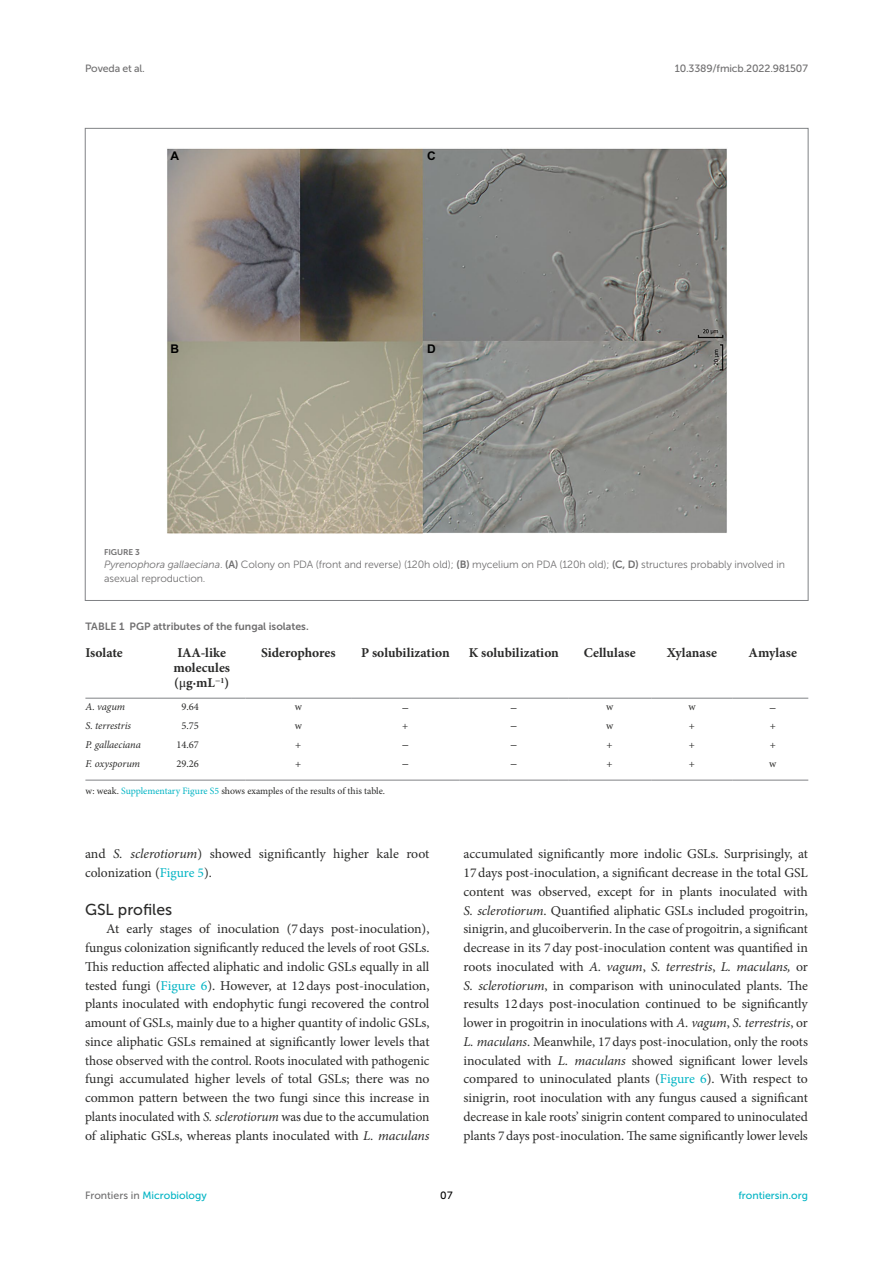
<style>
.page{position:relative;width:893px;height:1263px;background:#fff}
.page>*{position:absolute;margin:0;border:0;box-sizing:border-box;transform-origin:0 0}
.HEAD_3{font:15.75px "Museo Sans 500";color:#2b2b2a}
.TEXT_FLUSH{font:13.5px/18.8px "Minion Pro";letter-spacing:-.005em;color:#2b2b2a;text-align:justify}
.TB_CH{font:700 13.5px/15px "Minion Pro";color:#2b2b2a}
.TEXT{font:13.5px/18.8px "Minion Pro";color:#2b2b2a}
.t1{font:700 12px "Arial";color:#000}
.FIG_LEG{font:10.5px/13.5px "Museo Sans 300";letter-spacing:-.01em;color:#706f70}
.TB_TX{font:italic 10.5px "Minion Pro";letter-spacing:-.005em;color:#2b2b2a}
.TT{font:10.5px "Museo Sans 700";color:#706f70}
.t2{font:10.5px "Museo Sans 500";color:#00b4c4}
.t3{font:10.5px "Museo Sans 500";letter-spacing:-.015em;color:#706f70}
.TB_TX-2{font:10.5px "Minion Pro";color:#2b2b2a}
.TB_TX-3{font:10.5px "STIX General";color:#2b2b2a}
.t4{font:10.5px "Museo Sans 500";color:#000}
.TFN{font:9.75px "Minion Pro";color:#2b2b2a}
.FIG_HD{font:8.25px "Museo Sans 700";letter-spacing:-.01em;color:#706f70}
.s1{font-style:italic}
.s2{font-family:"Museo Sans 700"}
.s3{font-family:"STIX General";font-weight:400}
.s4{color:#00b4c4}
.s5{color:#706f70}
</style>
<div class="page">
<img style="left:167px;top:148px;width:560px;height:386px">
<hr style="left:651px;top:780px;width:82px;height:1px;background:#808285">
<hr style="left:568px;top:780px;width:83px;height:1px;background:#808285">
<hr style="left:460px;top:780px;width:108px;height:1px;background:#808285">
<hr style="left:351px;top:780px;width:109px;height:1px;background:#808285">
<hr style="left:245px;top:780px;width:106px;height:1px;background:#808285">
<hr style="left:158px;top:780px;width:87px;height:1px;background:#808285">
<hr style="left:733px;top:780px;width:75px;height:1px;background:#808285">
<hr style="left:85px;top:780px;width:73px;height:1px;background:#808285">
<hr style="left:158px;top:698px;width:87px;height:1px;background:#808285">
<hr style="left:245px;top:698px;width:106px;height:1px;background:#808285">
<hr style="left:351px;top:698px;width:109px;height:1px;background:#808285">
<hr style="left:460px;top:698px;width:108px;height:1px;background:#808285">
<hr style="left:568px;top:698px;width:83px;height:1px;background:#808285">
<hr style="left:651px;top:698px;width:82px;height:1px;background:#808285">
<hr style="left:733px;top:698px;width:75px;height:1px;background:#808285">
<hr style="left:85px;top:698px;width:73px;height:1px;background:#808285">
<p class="t3" style="left:85px;top:63px;width:61px">Poveda et al.</p>
<p class="t3" style="left:675px;top:63px;width:135px">10.3389/fmicb.2022.981507</p>
<p class="t1" style="left:170px;top:148px;width:10px">A</p>
<p class="t1" style="left:427px;top:148px;width:10px">C</p>
<p class="t1" style="left:170px;top:341px;width:10px">B</p>
<p class="t1" style="left:427px;top:341px;width:10px">D</p>
<p class="FIG_HD" style="left:104px;top:547px;width:37px">FIGURE 3</p>
<p class="FIG_LEG" style="left:104px;top:558px;width:682px"><span class="s1">Pyrenophora gallaeciana</span>. <span class="s2">(A)</span> Colony on PDA (front and reverse) (120 h old); <span class="s2">(B)</span> mycelium on PDA (120 h old); <span class="s2">(C, D)</span> structures probably involved in asexual reproduction.</p>
<p class="TT" style="left:85px;top:620px;width:225px">TABLE 1 PGP attributes of the fungal isolates.</p>
<p class="TB_CH" style="left:85px;top:645px;width:39px">Isolate</p>
<p class="TB_CH" style="left:173px;top:645px;width:58px">IAA-like molecules (<span class="s3">μ</span>g·mL<sup>−</sup><sup>1</sup>)</p>
<p class="TB_CH" style="left:261px;top:645px;width:76px">Siderophores</p>
<p class="TB_CH" style="left:361px;top:645px;width:90px">P solubilization</p>
<p class="TB_CH" style="left:469px;top:645px;width:92px">K solubilization</p>
<p class="TB_CH" style="left:584px;top:645px;width:53px">Cellulase</p>
<p class="TB_CH" style="left:667px;top:645px;width:52px">Xylanase</p>
<p class="TB_CH" style="left:749px;top:645px;width:50px">Amylase</p>
<p class="TB_TX" style="left:85px;top:700px;width:41px">A. vagum</p>
<p class="TB_TX-2" style="left:181px;top:700px;width:19px">9.64</p>
<p class="TB_TX-2" style="left:295px;top:700px;width:9px">w</p>
<p class="TB_TX-3" style="left:402px;top:700px;width:9px">−</p>
<p class="TB_TX-3" style="left:510px;top:700px;width:9px">−</p>
<p class="TB_TX-2" style="left:606px;top:700px;width:9px">w</p>
<p class="TB_TX-2" style="left:688px;top:700px;width:9px">w</p>
<p class="TB_TX-3" style="left:769px;top:700px;width:9px">−</p>
<p class="TB_TX" style="left:85px;top:719px;width:47px">S. terrestris</p>
<p class="TB_TX-2" style="left:181px;top:719px;width:19px">5.75</p>
<p class="TB_TX-2" style="left:295px;top:719px;width:9px">w</p>
<p class="TB_TX-2" style="left:402px;top:719px;width:8px">+</p>
<p class="TB_TX-3" style="left:510px;top:718px;width:9px">−</p>
<p class="TB_TX-2" style="left:606px;top:719px;width:9px">w</p>
<p class="TB_TX-2" style="left:689px;top:719px;width:8px">+</p>
<p class="TB_TX-2" style="left:770px;top:719px;width:8px">+</p>
<p class="TB_TX" style="left:85px;top:737px;width:57px">P. gallaeciana</p>
<p class="TB_TX-2" style="left:176px;top:738px;width:24px">14.67</p>
<p class="TB_TX-2" style="left:295px;top:738px;width:8px">+</p>
<p class="TB_TX-3" style="left:402px;top:737px;width:9px">−</p>
<p class="TB_TX-3" style="left:510px;top:737px;width:9px">−</p>
<p class="TB_TX-2" style="left:607px;top:738px;width:8px">+</p>
<p class="TB_TX-2" style="left:689px;top:738px;width:8px">+</p>
<p class="TB_TX-2" style="left:770px;top:738px;width:8px">+</p>
<p class="TB_TX" style="left:85px;top:756px;width:56px">F. oxysporum</p>
<p class="TB_TX-2" style="left:176px;top:756px;width:24px">29.26</p>
<p class="TB_TX-2" style="left:295px;top:756px;width:8px">+</p>
<p class="TB_TX-3" style="left:402px;top:756px;width:9px">−</p>
<p class="TB_TX-3" style="left:510px;top:756px;width:9px">−</p>
<p class="TB_TX-2" style="left:607px;top:756px;width:8px">+</p>
<p class="TB_TX-2" style="left:689px;top:756px;width:8px">+</p>
<p class="TB_TX-2" style="left:769px;top:756px;width:9px">w</p>
<p class="TFN" style="left:85px;top:784px;width:301px">w: weak. <span class="s4">Supplementary Figure S5</span> shows examples of the results of this table.</p>
<p class="TEXT" style="left:85px;top:845px;width:346px">and <span class="s1">S. sclerotiorum</span>) showed significantly higher kale root colonization (<span class="s4">Figure 5</span>).</p>
<p class="HEAD_3" style="left:85px;top:900px;width:89px">GSL profiles</p>
<p class="TEXT_FLUSH" style="left:85px;top:920px;width:346px;text-indent:21px">At early stages of inoculation (7days post-inoculation), fungus colonization significantly reduced the levels of root GSLs.<br>This reduction affected aliphatic and indolic GSLs equally in all tested fungi (<span class="s4">Figure 6</span>). However, at 12days post-inoculation, plants inoculated with endophytic fungi recovered the control amount of GSLs, mainly due to a higher quantity of indolic GSLs, since aliphatic GSLs remained at significantly lower levels that those observed with the control. Roots inoculated with pathogenic fungi accumulated higher levels of total GSLs; there was no common pattern between the two fungi since this increase in plants inoculated with <span class="s1">S. sclerotiorum</span> was due to the accumulation of aliphatic GSLs, whereas plants inoculated with <span class="s1">L. maculans</span></p>
<p class="TEXT_FLUSH" style="left:463px;top:845px;width:346px">accumulated significantly more indolic GSLs. Surprisingly, at 17days post-inoculation, a significant decrease in the total GSL content was observed, except for in plants inoculated with <span class="s1">S. sclerotiorum</span>. Quantified aliphatic GSLs included progoitrin, sinigrin, and glucoiberverin. In the case of progoitrin, a significant decrease in its 7day post-inoculation content was quantified in roots inoculated with <span class="s1">A. vagum</span>, <span class="s1">S. terrestris</span>, <span class="s1">L. maculans,</span> or <span class="s1">S. sclerotiorum</span>, in comparison with uninoculated plants. The results 12days post-inoculation continued to be significantly lower in progoitrin in inoculations with <span class="s1">A. vagum</span>, <span class="s1">S. terrestris</span>, or <span class="s1">L. maculans</span>. Meanwhile, 17days post-inoculation, only the roots inoculated with <span class="s1">L. maculans</span> showed significant lower levels compared to uninoculated plants (<span class="s4">Figure 6</span>). With respect to sinigrin, root inoculation with any fungus caused a significant decrease in kale roots’ sinigrin content compared to uninoculated plants 7days post-inoculation. The same significantly lower levels</p>
<p class="t2" style="left:85px;top:1190px;width:123px"><span class="s5">Frontiers in</span> Microbiology</p>
<p class="t4" style="left:440px;top:1190px;width:14px">07</p>
<p class="t2" style="left:738px;top:1190px;width:71px">frontiersin.org</p>
</div>
